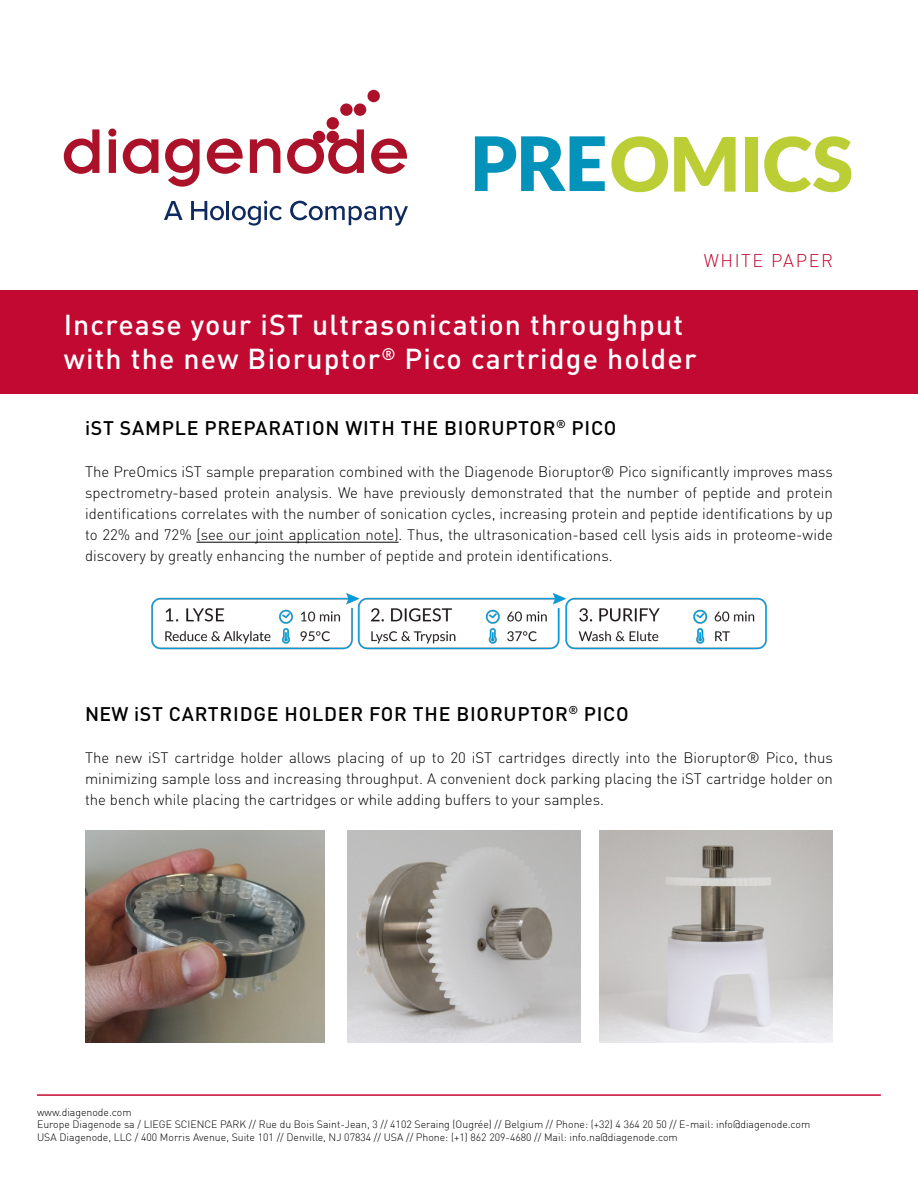
<style>
.page{position:relative;width:918px;height:1188px;background:#fff}
.page>*{position:absolute;margin:0;border:0;box-sizing:border-box;transform-origin:0 0}
.t1{font:500 28.5px/34.2px "DIN Pro";letter-spacing:.04em;color:#fff}
.t2{font:500 19.5px "DIN Pro";letter-spacing:.04em;color:#000}
.t3{font:300 18px "DIN";letter-spacing:.09em;color:#c10931}
.t4{font:300 15px/21px "DIN Pro";color:#000;text-align:justify}
.t5{font:300 10.5px/12.6px "DIN";color:#000}
</style>
<div class="page">
<hr style="left:37px;top:1094px;width:844px;height:2px;background:#c80733">
<div style="left:0;top:291px;width:918px;height:103px;background:#c10931"></div>
<hr style="left:196px;top:542px;width:203px;height:1px;background:#000">
<img style="left:85px;top:830px;width:239px;height:212px">
<svg style="left:611px;top:136px;width:57px;height:56px"></svg>
<svg style="left:674px;top:137px;width:62px;height:55px"></svg>
<div style="left:745px;top:137px;width:13px;height:55px;background:#bbce35"></div>
<svg style="left:764px;top:136px;width:87px;height:56px"></svg>
<svg style="left:475px;top:136px;width:130px;height:55px"></svg>
<img style="left:347px;top:830px;width:233px;height:212px">
<img style="left:600px;top:830px;width:233px;height:212px">
<img style="left:152px;top:593px;width:614px;height:57px">
<svg style="left:164px;top:201px;width:19px;height:19px"></svg>
<svg style="left:191px;top:201px;width:91px;height:25px"></svg>
<svg style="left:290px;top:201px;width:118px;height:25px"></svg>
<div style="left:327px;top:117px;width:12px;height:13px;background:#ab1128;border-radius:50%"></div>
<div style="left:340px;top:103px;width:13px;height:13px;background:#ab1128;border-radius:50%"></div>
<div style="left:354px;top:103px;width:12px;height:13px;background:#ab1128;border-radius:50%"></div>
<div style="left:367px;top:90px;width:13px;height:12px;background:#ab1128;border-radius:50%"></div>
<svg style="left:64px;top:129px;width:35px;height:45px"></svg>
<svg style="left:108px;top:129px;width:8px;height:44px"></svg>
<svg style="left:123px;top:139px;width:35px;height:35px"></svg>
<svg style="left:165px;top:139px;width:35px;height:48px"></svg>
<svg style="left:207px;top:139px;width:36px;height:35px"></svg>
<svg style="left:250px;top:139px;width:30px;height:34px"></svg>
<svg style="left:287px;top:129px;width:77px;height:45px"></svg>
<svg style="left:371px;top:139px;width:36px;height:35px"></svg>
<p class="t3" style="left:704px;top:250px;width:131px">WHITE PAPER</p>
<h1 class="t1" style="left:64px;top:304px;width:634px">Increase your iST ultrasonication throughput with the new Bioruptor<sup>®</sup> Pico cartridge holder</h1>
<h2 class="t2" style="left:85px;top:412px;width:533px">iST SAMPLE PREPARATION WITH THE BIORUPTOR<sup>®</sup> PICO</h2>
<p class="t4" style="left:85px;top:460px;width:749px">The PreOmics iST sample preparation combined with the Diagenode Bioruptor® Pico significantly improves mass spectrometry-based protein analysis. We have previously demonstrated that the number of peptide and protein identifications correlates with the number of sonication cycles, increasing protein and peptide identifications by up to 22% and 72% (see our joint application note). Thus, the ultrasonication-based cell lysis aids in proteome-wide discovery by greatly enhancing the number of peptide and protein identifications.</p>
<h2 class="t2" style="left:85px;top:698px;width:545px">NEW iST CARTRIDGE HOLDER FOR THE BIORUPTOR<sup>®</sup> PICO</h2>
<p class="t4" style="left:85px;top:746px;width:749px">The new iST cartridge holder allows placing of up to 20 iST cartridges directly into the Bioruptor® Pico, thus minimizing sample loss and increasing throughput. A convenient dock parking placing the iST cartridge holder on the bench while placing the cartridges or while adding buffers to your samples.</p>
<p class="t5" style="left:37px;top:1106px;width:775px">www.diagenode.com<br>Europe Diagenode sa / LIEGE SCIENCE PARK // Rue du Bois Saint-Jean, 3 // 4102 Seraing (Ougrée) // Belgium // Phone: (+32) 4 364 20 50 // E-mail: info@diagenode.com<br>USA Diagenode, LLC / 400 Morris Avenue, Suite 101 // Denville, NJ 07834 // USA // Phone: (+1) 862 209-4680 // Mail: info.na@diagenode.com</p>
</div>
